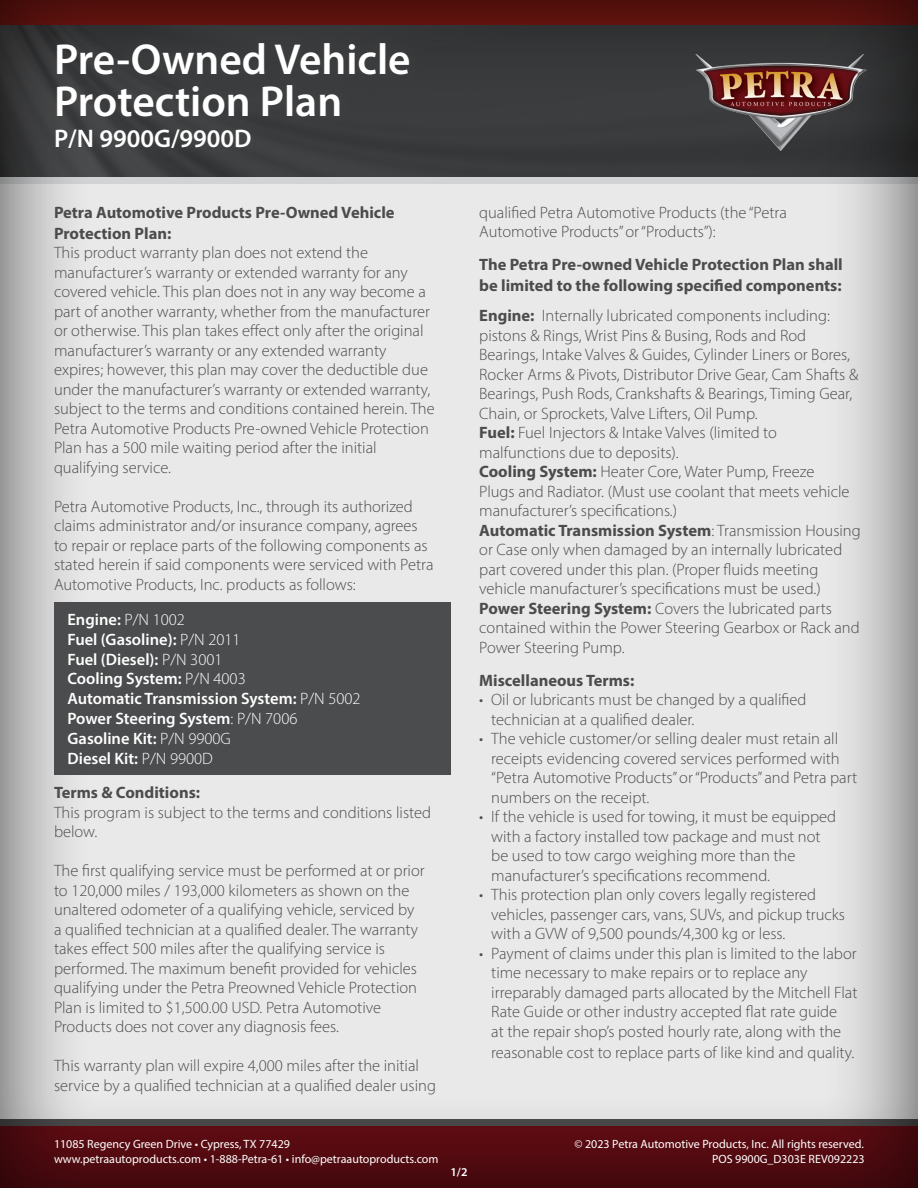
<style>
.page{position:relative;width:918px;height:1188px;background:#fff}
.page>*{position:absolute;margin:0;border:0;box-sizing:border-box;transform-origin:0 0}
.t1{font:600 43.5px/42px "Myriad Pro";color:#fff}
.Header_Sub_Header{font:600 25.5px "Myriad Pro";color:#fff}
.body_Copy{font:300 16.5px/19.5px "Myriad Pro";color:#4d4c4c}
.Body_Bullet_Copy{font:300 16.5px/19.5px "Myriad Pro";color:#4d4c4c}
.t2{font:600 16.5px "Myriad Pro";color:#fff}
.Body_Sub_Header{font:700 16.5px/21px "Myriad Pro";color:#4d4c4c}
.body_Copy-2{font:700 16.5px "Myriad Pro";color:#4d4c4c}
.t3{font:12px "Myriad Pro";color:#fff}
.t4{font:600 12px "Myriad Pro";color:#fff}
.s1{font-weight:300}
.s2{font-weight:700}
</style>
<div class="page">
<div style="left:0;top:0;width:918px;height:1188px;background:#231f20;opacity:.75"></div>
<div style="left:37px;top:24px;width:391px;height:143px;background:#3b3c3d"></div>
<div style="left:54px;top:602px;width:396px;height:172px;background:#4b4c4d"></div>
<p class="t1" style="left:54px;top:37px;width:358px">Pre-Owned Vehicle<br>Protection Plan</p>
<p class="Header_Sub_Header" style="left:54px;top:122px;width:199px">P/N 9900G/9900D</p>
<p class="Body_Sub_Header" style="left:54px;top:201px;width:342px">Petra Automotive Products Pre-Owned Vehicle<br>Protection Plan:</p>
<p class="body_Copy" style="left:54px;top:243px;width:382px">This product warranty plan does not extend the manufacturer’s warranty or extended warranty for any covered vehicle. This plan does not in any way become a part of another warranty, whether from the manufacturer or otherwise. This plan takes effect only after the original manufacturer’s warranty or any extended warranty expires; however, this plan may cover the deductible due under the manufacturer’s warranty or extended warranty, subject to the terms and conditions contained herein. The Petra Automotive Products Pre-owned Vehicle Protection Plan has a 500 mile waiting period after the initial qualifying service.</p>
<p class="body_Copy" style="left:54px;top:496px;width:381px">Petra Automotive Products, Inc., through its authorized claims administrator and/or insurance company, agrees to repair or replace parts of the following components as stated herein if said components were serviced with Petra Automotive Products, Inc. products as follows:</p>
<p class="t2" style="left:68px;top:609px;width:119px">Engine: <span class="s1">P/N 1002</span></p>
<p class="t2" style="left:68px;top:629px;width:175px">Fuel (Gasoline): <span class="s1">P/N 2011</span></p>
<p class="t2" style="left:68px;top:649px;width:156px">Fuel (Diesel): <span class="s1">P/N 3001</span></p>
<p class="t2" style="left:68px;top:668px;width:180px">Cooling System: <span class="s1">P/N 4003</span></p>
<p class="t2" style="left:68px;top:688px;width:295px">Automatic Transmission System: <span class="s1">P/N 5002</span></p>
<p class="t2" style="left:68px;top:708px;width:231px">Power Steering System<span class="s1">: P/N 7006</span></p>
<p class="t2" style="left:68px;top:728px;width:165px">Gasoline Kit: <span class="s1">P/N 9900G</span></p>
<p class="t2" style="left:68px;top:748px;width:147px">Diesel Kit: <span class="s1">P/N 9900D</span></p>
<p class="Body_Sub_Header" style="left:54px;top:781px;width:148px">Terms &amp; Conditions:</p>
<p class="body_Copy" style="left:54px;top:802px;width:379px">This program is subject to the terms and conditions listed</p>
<p class="body_Copy" style="left:54px;top:822px;width:45px">below.</p>
<p class="body_Copy" style="left:54px;top:861px;width:372px">The first qualifying service must be performed at or prior to 120,000 miles / 193,000 kilometers as shown on the unaltered odometer of a qualifying vehicle, serviced by a qualified technician at a qualified dealer. The warranty takes effect 500 miles after the qualifying service is performed. The maximum benefit provided for vehicles qualifying under the Petra Preowned Vehicle Protection Plan is limited to $1,500.00 USD. Petra Automotive Products does not cover any diagnosis fees.</p>
<p class="body_Copy" style="left:54px;top:1056px;width:367px">This warranty plan will expire 4,000 miles after the initial</p>
<p class="body_Copy" style="left:54px;top:1075px;width:384px">service by a qualified technician at a qualified dealer using</p>
<p class="body_Copy" style="left:479px;top:202px;width:309px">qualified Petra Automotive Products (the “Petra<br>Automotive Products” or “Products”):</p>
<p class="Body_Sub_Header" style="left:479px;top:253px;width:365px">The Petra Pre-owned Vehicle Protection Plan shall be limited to the following specified components:</p>
<p class="body_Copy" style="left:479px;top:306px;width:372px"><span class="s2">Engine:</span> Internally lubricated components including: pistons &amp; Rings, Wrist Pins &amp; Busing, Rods and Rod<br>Bearings, Intake Valves &amp; Guides, Cylinder Liners or Bores,</p>
<p class="body_Copy" style="left:479px;top:364px;width:381px">Rocker Arms &amp; Pivots, Distributor Drive Gear, Cam Shafts &amp;</p>
<p class="body_Copy" style="left:479px;top:384px;width:375px">Bearings, Push Rods, Crankshafts &amp; Bearings, Timing Gear,<br>Chain, or Sprockets, Valve Lifters, Oil Pump.</p>
<p class="body_Copy" style="left:479px;top:423px;width:299px"><span class="s2">Fuel:</span> Fuel Injectors &amp; Intake Valves (limited to malfunctions due to deposits).</p>
<p class="body_Copy" style="left:479px;top:462px;width:372px"><span class="s2">Cooling System:</span> Heater Core, Water Pump, Freeze<br>Plugs and Radiator. (Must use coolant that meets vehicle manufacturer’s specifications.)</p>
<p class="body_Copy-2" style="left:479px;top:519px;width:383px">Automatic Transmission System<span class="s1">: Transmission Housing</span></p>
<p class="body_Copy" style="left:479px;top:540px;width:365px">or Case only when damaged by an internally lubricated</p>
<p class="body_Copy" style="left:479px;top:559px;width:343px">part covered under this plan. (Proper fluids meeting vehicle manufacturer’s specifications must be used.)</p>
<p class="body_Copy" style="left:479px;top:598px;width:354px"><span class="s2">Power Steering System:</span> Covers the lubricated parts</p>
<p class="body_Copy" style="left:479px;top:618px;width:382px">contained within the Power Steering Gearbox or Rack and</p>
<p class="body_Copy" style="left:479px;top:637px;width:147px">Power Steering Pump.</p>
<p class="Body_Sub_Header" style="left:479px;top:669px;width:157px">Miscellaneous Terms:</p>
<p class="Body_Bullet_Copy" style="left:491px;top:690px;width:317px;text-indent:-12px">• Oil or lubricants must be changed by a qualified technician at a qualified dealer.</p>
<p class="Body_Bullet_Copy" style="left:491px;top:729px;width:367px;text-indent:-12px">• The vehicle customer/or selling dealer must retain all receipts evidencing covered services performed with “Petra Automotive Products” or “Products” and Petra part numbers on the receipt.</p>
<p class="Body_Bullet_Copy" style="left:491px;top:807px;width:346px;text-indent:-12px">• If the vehicle is used for towing, it must be equipped with a factory installed tow package and must not be used to tow cargo weighing more than the manufacturer’s specifications recommend.</p>
<p class="Body_Bullet_Copy" style="left:491px;top:885px;width:355px;text-indent:-12px">• This protection plan only covers legally registered vehicles, passenger cars, vans, SUVs, and pickup trucks with a GVW of 9,500 pounds/4,300 kg or less.</p>
<p class="Body_Bullet_Copy" style="left:479px;top:943px;width:379px">• Payment of claims under this plan is limited to the labor</p>
<p class="Body_Bullet_Copy" style="left:491px;top:963px;width:368px">time necessary to make repairs or to replace any irreparably damaged parts allocated by the Mitchell Flat Rate Guide or other industry accepted flat rate guide<br>at the repair shop’s posted hourly rate, along with the</p>
<p class="Body_Bullet_Copy" style="left:491px;top:1042px;width:365px">reasonable cost to replace parts of like kind and quality.</p>
<p class="t3" style="left:54px;top:1137px;width:238px">11085 Regency Green Drive • Cypress, TX 77429</p>
<p class="t3" style="left:574px;top:1137px;width:291px">© 2023 Petra Automotive Products, Inc. All rights reserved.</p>
<p class="t3" style="left:54px;top:1151px;width:386px">www.petraautoproducts.com • 1-888-Petra-61 • info@petraautoproducts.com</p>
<p class="t4" style="left:451px;top:1164px;width:18px">1/2</p>
<p class="t3" style="left:712px;top:1151px;width:154px">POS 9900G_D303E REV092223</p>
</div>
